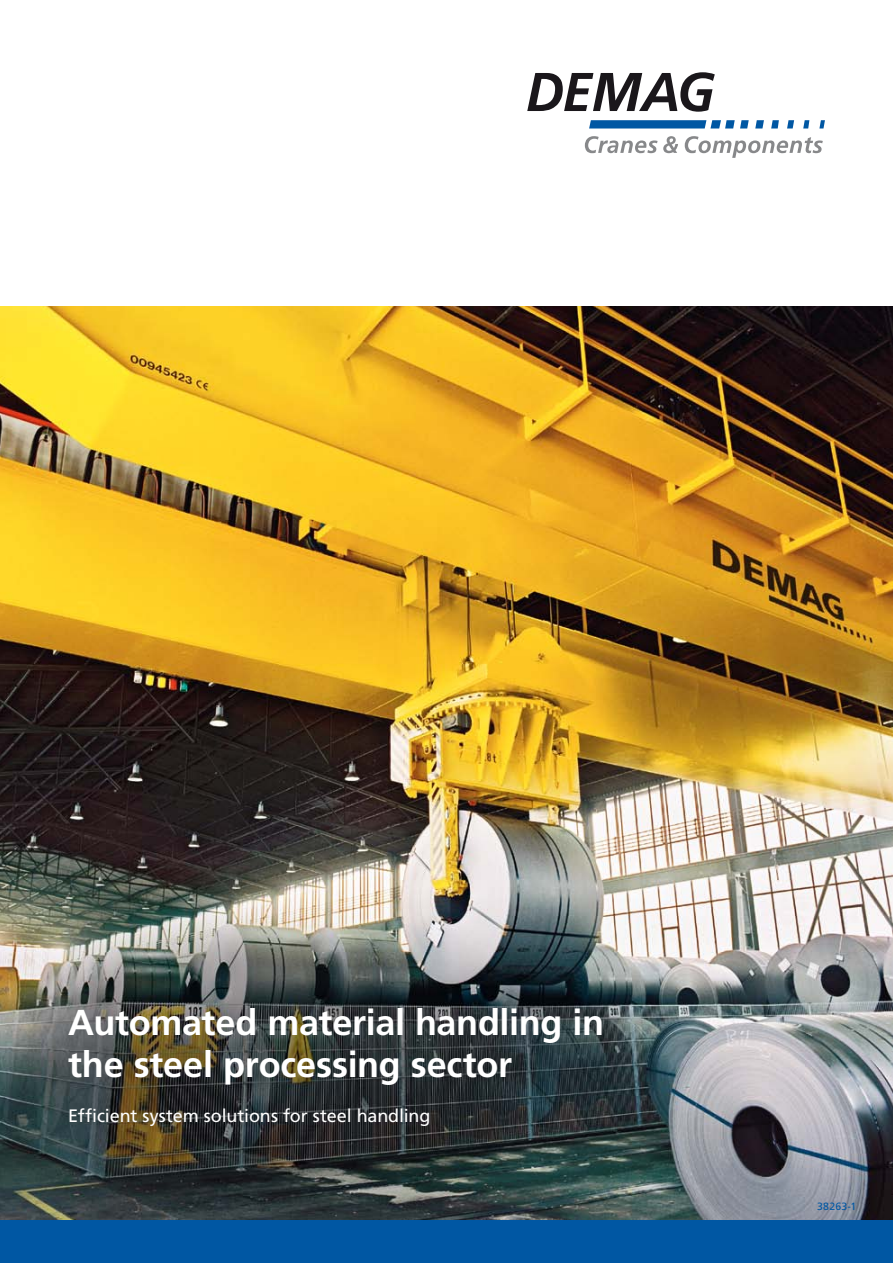
<style>
.page{position:relative;width:893px;height:1263px;background:#fff}
.page>*{position:absolute;margin:0;border:0;box-sizing:border-box;transform-origin:0 0}
.t1{font:700 36px/42px "Frutiger LT Com";letter-spacing:-.01em;color:#fff}
.t2{font:18px "Frutiger LT Com";letter-spacing:-.01em;color:#fff}
.t3{font:10.5px "Frutiger LT Com";letter-spacing:.025em;color:#0057a3}
</style>
<div class="page">
<svg style="left:771px;top:120px;width:8px;height:8px"></svg>
<svg style="left:755px;top:120px;width:9px;height:8px"></svg>
<svg style="left:589px;top:120px;width:160px;height:8px"></svg>
<svg style="left:787px;top:120px;width:7px;height:8px"></svg>
<svg style="left:819px;top:120px;width:6px;height:8px"></svg>
<svg style="left:803px;top:120px;width:6px;height:8px"></svg>
<svg style="left:585px;top:136px;width:93px;height:17px"></svg>
<svg style="left:685px;top:136px;width:138px;height:22px"></svg>
<svg style="left:527px;top:72px;width:188px;height:40px"></svg>
<img style="left:0;top:306px;width:893px;height:914px">
<div style="left:0;top:1220px;width:893px;height:43px;background:#0057a3"></div>
<p class="t1" style="left:68px;top:1001px;width:537px">Automated material handling in the steel processing sector</p>
<p class="t2" style="left:68px;top:1105px;width:364px">Efficient system solutions for steel handling</p>
<p class="t3" style="left:817px;top:1200px;width:41px">38263-1</p>
</div>
